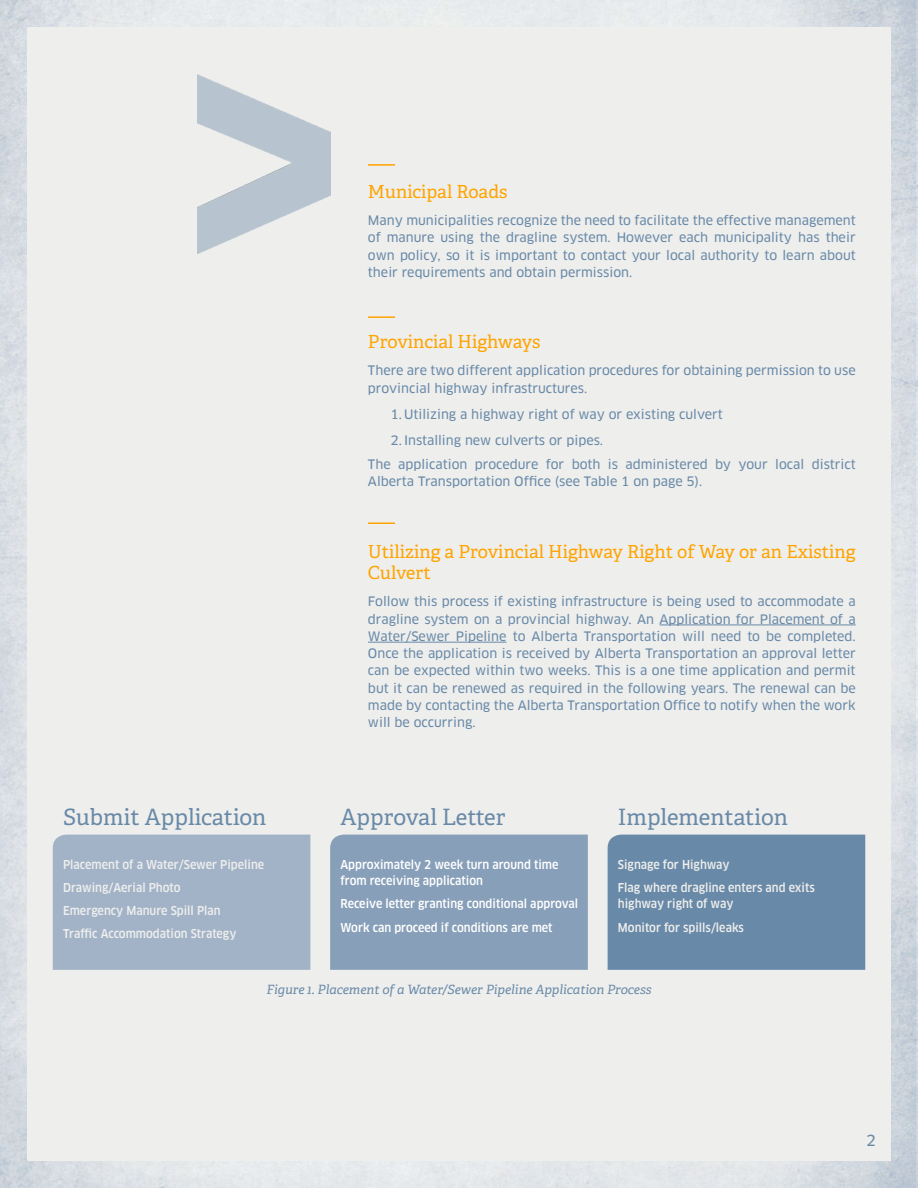
<style>
.page{position:relative;width:918px;height:1188px;background:#fff}
.page>*{position:absolute;margin:0;border:0;box-sizing:border-box;transform-origin:0 0}
.t1{font:22.5px "Adelle PE";color:#6889a8}
.t2{font:18px/21.6px "Adelle PE";color:#ffa400}
.t3{font:15px "Clan OT News";color:#6889a8}
.t4{font:12.75px/17.2px "Clan OT News";color:#6889a8;text-align:justify}
.t5{font:italic 12.75px "Adelle PE";color:#6889a8}
.t6{font:500 12px/23.2px "Clan OT Narr";color:#eeeeec}
.t7{font:500 12px/16.5px "Clan OT Narr";color:#fff}
</style>
<div class="page">
<img style="left:0;top:0;width:918px;height:1188px">
<div style="left:27px;top:27px;width:864px;height:1134px;background:#eeeeec"></div>
<div style="left:53px;top:835px;width:257px;height:135px;background:#a2b3c8"></div>
<div style="left:330px;top:835px;width:258px;height:135px;background:#879fb9"></div>
<div style="left:608px;top:835px;width:257px;height:135px;background:#6889a8"></div>
<hr style="left:660px;top:624px;width:196px;height:1px;background:#6889a8">
<hr style="left:368px;top:642px;width:138px;height:1px;background:#6889a8">
<hr style="left:368px;top:164px;width:27px;height:2px;background:#ffa400">
<hr style="left:368px;top:316px;width:27px;height:2px;background:#ffa400">
<hr style="left:368px;top:522px;width:27px;height:2px;background:#ffa400">
<img style="left:198px;top:75px;width:132px;height:178px">
<h2 class="t2" style="left:368px;top:180px;width:141px">Municipal Roads</h2>
<p class="t4" style="left:368px;top:212px;width:489px">Many municipalities recognize the need to facilitate the effective management of manure using the dragline system. However each municipality has their own policy, so it is important to contact your local authority to learn about their requirements and obtain permission.</p>
<h2 class="t2" style="left:368px;top:330px;width:174px">Provincial Highways</h2>
<p class="t4" style="left:368px;top:362px;width:489px">There are two different application procedures for obtaining permission to use provincial highway infrastructures.</p>
<p class="t4" style="left:390px;top:406px;width:334px">1. Utilizing a highway right of way or existing culvert</p>
<p class="t4" style="left:368px;top:428px;width:489px;line-height:24px;text-indent:23px">2. Installing new culverts or pipes.<br>The application procedure for both is administered by your local district</p>
<p class="t4" style="left:368px;top:473px;width:336px">Alberta Transportation Office (see Table 1 on page 5).</p>
<h2 class="t2" style="left:368px;top:540px;width:489px">Utilizing a Provincial Highway Right of Way or an Existing<br>Culvert</h2>
<p class="t4" style="left:368px;top:593px;width:489px">Follow this process if existing infrastructure is being used to accommodate a dragline system on a provincial highway. An Application for Placement of a Water/Sewer Pipeline to Alberta Transportation will need to be completed.<br>Once the application is received by Alberta Transportation an approval letter can be expected within two weeks. This is a one time application and permit but it can be renewed as required in the following years. The renewal can be made by contacting the Alberta Transportation Office to notify when the work will be occurring.</p>
<h1 class="t1" style="left:63px;top:800px;width:205px">Submit Application</h1>
<h1 class="t1" style="left:340px;top:800px;width:167px">Approval Letter</h1>
<h1 class="t1" style="left:618px;top:800px;width:172px">Implementation</h1>
<p class="t6" style="left:63px;top:853px;width:203px">Placement of a Water/Sewer Pipeline<br>Drawing/Aerial Photo<br>Emergency Manure Spill Plan<br>Traffic Accommodation Strategy</p>
<p class="t7" style="left:340px;top:856px;width:220px">Approximately 2 week turn around time from receiving application</p>
<p class="t7" style="left:340px;top:893px;width:239px;line-height:23.2px">Receive letter granting conditional approval<br>Work can proceed if conditions are met</p>
<p class="t6" style="left:618px;top:853px;width:198px">Signage for Highway<br>Flag where dragline enters and exits</p>
<p class="t6" style="left:618px;top:893px;width:128px">highway right of way<br>Monitor for spills/leaks</p>
<p class="t5" style="left:266px;top:980px;width:387px">Figure 1. Placement of a Water/Sewer Pipeline Application Process</p>
<p class="t3" style="left:866px;top:1132px;width:11px">2</p>
</div>
